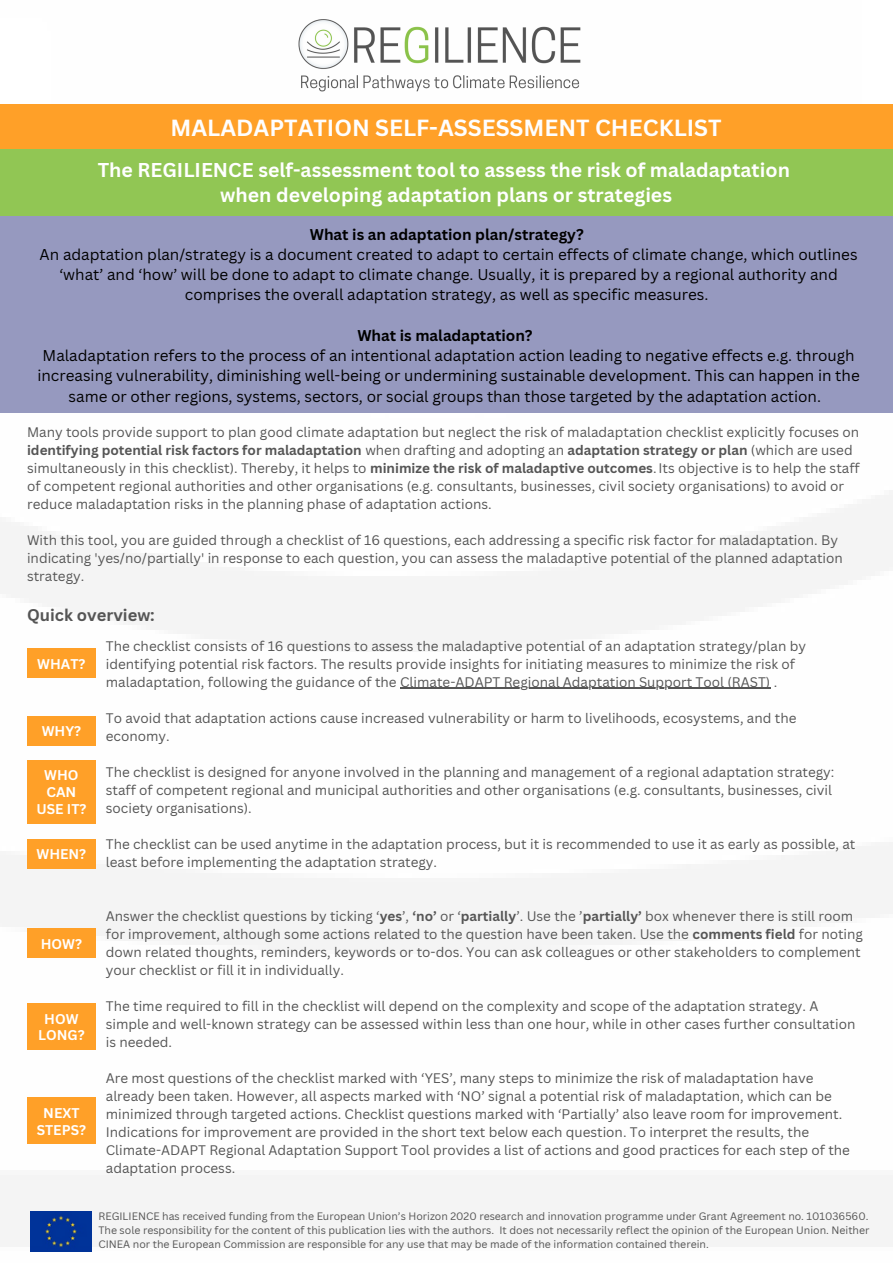
<style>
.page{position:relative;width:893px;height:1264px;background:#fff}
.page>*{position:absolute;margin:0;border:0;box-sizing:border-box;transform-origin:0 0}
.t1{font:700 22.65px "Canva Sans";color:#fefefe}
.t2{font:700 19.5px "Canva Sans";color:#fff}
.t3{font:700 16.5px "Canva Sans";color:#555}
.t4{font:15.3px/20.2px "Canva Sans";color:#000;text-align:center}
.t5{font:700 15.3px "Canva Sans";color:#000}
.t6{font:700 13.65px/16.8px "Canva Sans";color:#fff;text-align:center}
.t7{font:13.5px/18px "Canva Sans";color:#555}
.t8{font:10.5px/14px "Canva Sans";color:#555;text-align:justify}
.s1{font-weight:700}
</style>
<div class="page">
<img style="left:0;top:104px;width:892px;height:1148px">
<img style="left:288px;top:19px;width:310px;height:86px">
<div style="left:0;top:148px;width:892px;height:69px;background:#91c654"></div>
<div style="left:0;top:217px;width:892px;height:196px;background:#9699bf"></div>
<div style="left:27px;top:648px;width:69px;height:30px;background:#ffa028"></div>
<hr style="left:400px;top:688px;width:370px;height:1px;background:#555">
<div style="left:27px;top:716px;width:69px;height:29px;background:#ffa028"></div>
<div style="left:27px;top:760px;width:69px;height:63px;background:#ffa028"></div>
<div style="left:27px;top:839px;width:69px;height:29px;background:#ffa028"></div>
<div style="left:27px;top:928px;width:69px;height:29px;background:#ffa028"></div>
<div style="left:27px;top:1003px;width:69px;height:46px;background:#ffa028"></div>
<img style="left:30px;top:1211px;width:61px;height:40px">
<div style="left:27px;top:1097px;width:69px;height:46px;background:#ffa028"></div>
<div style="left:0;top:105px;width:892px;height:44px;background:#ffa028"></div>
<p class="t1" style="left:170px;top:112px;width:552px">MALADAPTATION SELF-ASSESSMENT CHECKLIST</p>
<p class="t2" style="left:98px;top:156px;width:693px">The REGILIENCE self-assessment tool to assess the risk of maladaptation</p>
<p class="t2" style="left:220px;top:181px;width:453px">when developing adaptation plans or strategies</p>
<p class="t5" style="left:310px;top:223px;width:275px">What is an adaptation plan/strategy?</p>
<p class="t4" style="left:40px;top:244px;width:819px">An adaptation plan/strategy is a document created to adapt to certain effects of climate change, which outlines ‘what’ and ‘how’ will be done to adapt to climate change. Usually, it is prepared by a regional authority and comprises the overall adaptation strategy, as well as specific measures.</p>
<p class="t5" style="left:357px;top:324px;width:177px">What is maladaptation?</p>
<p class="t4" style="left:37px;top:345px;width:823px">Maladaptation refers to the process of an intentional adaptation action leading to negative effects e.g. through increasing vulnerability, diminishing well-being or undermining sustainable development. This can happen in the same or other regions, systems, sectors, or social groups than those targeted by the adaptation action.</p>
<p class="t7" style="left:27px;top:423px;width:834px">Many tools provide support to plan good climate adaptation but neglect the risk of maladaptation checklist explicitly focuses on <span class="s1">identifying potential risk factors for maladaptation</span> when drafting and adopting an <span class="s1">adaptation strategy or plan</span> (which are used simultaneously in this checklist). Thereby, it helps to <span class="s1">minimize the risk of maladaptive outcomes</span>.Its objective is to help the staff of competent regional authorities and other organisations (e.g. consultants, businesses, civil society organisations) to avoid or reduce maladaptation risks in the planning phase of adaptation actions.</p>
<p class="t7" style="left:27px;top:531px;width:817px">With this tool, you are guided through a checklist of 16 questions, each addressing a specific risk factor for maladaptation. By indicating 'yes/no/partially' in response to each question, you can assess the maladaptive potential of the planned adaptation strategy.</p>
<p class="t3" style="left:27px;top:603px;width:129px">Quick overview:</p>
<p class="t7" style="left:106px;top:636px;width:701px">The checklist consists of 16 questions to assess the maladaptive potential of an adaptation strategy/plan by identifying potential risk factors. The results provide insights for initiating measures to minimize the risk of maladaptation, following the guidance of the Climate-ADAPT Regional Adaptation Support Tool (RAST) .</p>
<p class="t7" style="left:106px;top:708px;width:692px">To avoid that adaptation actions cause increased vulnerability or harm to livelihoods, ecosystems, and the economy.</p>
<p class="t7" style="left:106px;top:762px;width:730px">The checklist is designed for anyone involved in the planning and management of a regional adaptation strategy: staff of competent regional and municipal authorities and other organisations (e.g. consultants, businesses, civil society organisations).</p>
<p class="t7" style="left:106px;top:834px;width:751px">The checklist can be used anytime in the adaptation process, but it is recommended to use it as early as possible, at least before implementing the adaptation strategy.</p>
<p class="t6" style="left:37px;top:655px;width:50px">WHAT?</p>
<p class="t6" style="left:42px;top:722px;width:41px">WHY?</p>
<p class="t6" style="left:36px;top:766px;width:51px">WHO<br>CAN<br>USE IT?</p>
<p class="t6" style="left:36px;top:845px;width:51px">WHEN?</p>
<p class="t6" style="left:41px;top:934px;width:43px">HOW?</p>
<p class="t6" style="left:38px;top:1009px;width:48px">HOW<br>LONG?</p>
<p class="t6" style="left:37px;top:1103px;width:51px">NEXT<br>STEPS?</p>
<p class="t7" style="left:106px;top:906px;width:758px">Answer the checklist questions by ticking ‘<span class="s1">yes</span>’, <span class="s1">‘no’</span> or ‘<span class="s1">partially</span>’. Use the ’<span class="s1">partially’</span> box whenever there is still room for improvement, although some actions related to the question have been taken. Use the <span class="s1">comments field</span> for noting down related thoughts, reminders, keywords or to-dos. You can ask colleagues or other stakeholders to complement your checklist or fill it in individually.</p>
<p class="t7" style="left:106px;top:996px;width:751px">The time required to fill in the checklist will depend on the complexity and scope of the adaptation strategy. A simple and well-known strategy can be assessed within less than one hour, while in other cases further consultation is needed.</p>
<p class="t7" style="left:106px;top:1068px;width:745px">Are most questions of the checklist marked with ‘YES’, many steps to minimize the risk of maladaptation have already been taken. However, all aspects marked with ‘NO’ signal a potential risk of maladaptation, which can be minimized through targeted actions. Checklist questions marked with ‘Partially’ also leave room for improvement.<br>Indications for improvement are provided in the short text below each question. To interpret the results, the Climate-ADAPT Regional Adaptation Support Tool provides a list of actions and good practices for each step of the adaptation process.</p>
<p class="t8" style="left:98px;top:1209px;width:772px">REGILIENCE has received funding from the European Union’s Horizon 2020 research and innovation programme under Grant Agreement no. 101036560.<br>The sole responsibility for the content of this publication lies with the authors. It does not necessarily reflect the opinion of the European Union. Neither CINEA nor the European Commission are responsible for any use that may be made of the information contained therein.</p>
</div>
